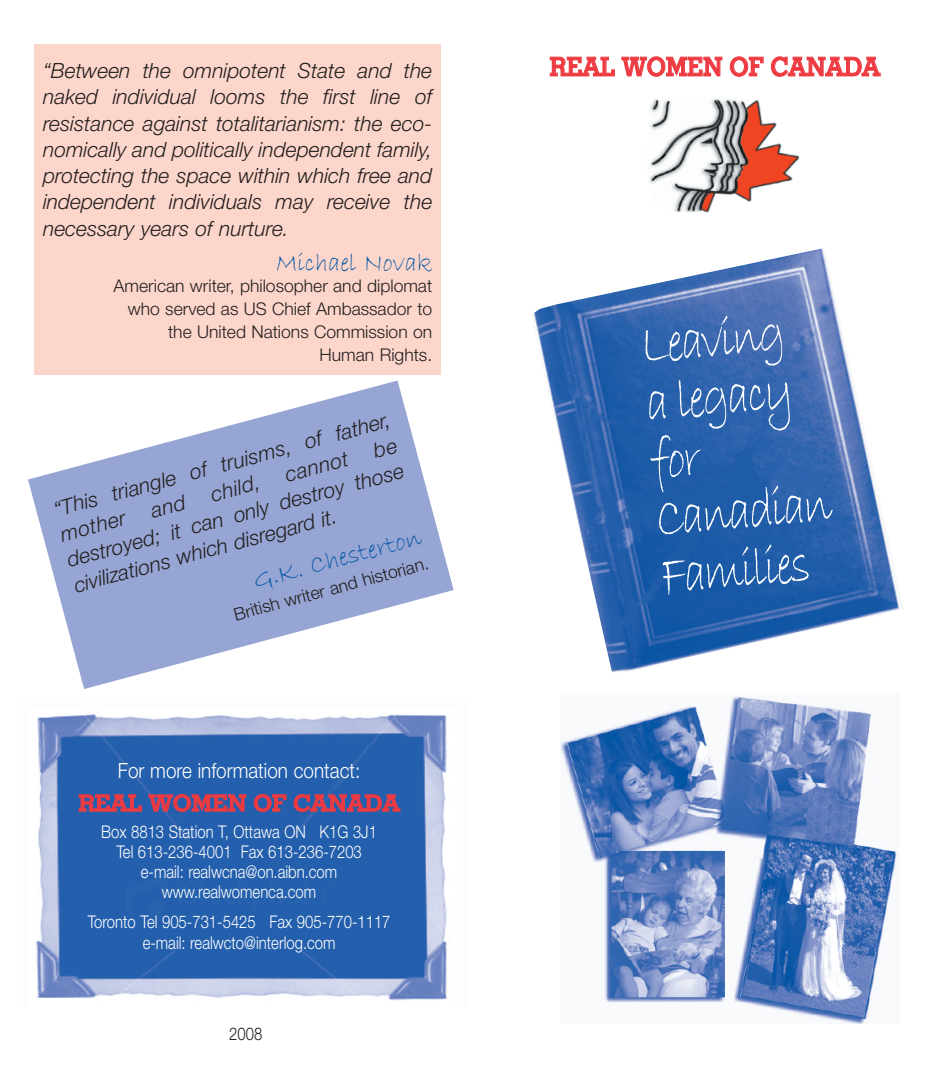
<style>
.page{position:relative;width:945px;height:1071px;background:#fff}
.page>*{position:absolute;margin:0;border:0;box-sizing:border-box;transform-origin:0 0}
.t1{font:57.75px/57.9px "Bradley Hand ITC";color:#fff;scale:.8 1}
.t2{font:500 28px "Stymie T";color:#ee3a41;scale:.9 1}
.t3{font:26.25px "Bradley Hand ITC";color:#0155a5}
.t4{font:26.25px "Bradley Hand ITC";color:#0155a5;scale:.95 1}
.t5{font:500 24.5px "Stymie T";color:#ee3a41}
.t6{font:italic 300 21px/26.2px "Helvetica Neue";color:#231f20;text-align:justify}
.t7{font:300 21px "Helvetica Neue";color:#fff;scale:.9 1}
.t8{font:300 17.5px/20.1px "Helvetica Neue";color:#fff;text-align:center;scale:.85 1}
.t9{font:300 17.5px/22.8px "Helvetica Neue";color:#231f20;text-align:right}
.t10{font:300 17.5px "Helvetica Neue";color:#231f20;scale:.85 1}
</style>
<div class="page">
<img style="left:534px;top:248px;width:366px;height:424px">
<img style="left:35px;top:714px;width:412px;height:286px">
<img style="left:649px;top:98px;width:151px;height:115px">
<div style="left:34px;top:44px;width:407px;height:331px;background:#fcd6ca"></div>
<img style="left:560px;top:696px;width:338px;height:328px">
<svg style="left:28px;top:381px;width:426px;height:308px;fill:#96a5d3"></svg>
<svg style="left:150px;top:494px;width:37px;height:24px"></svg>
<p class="t6" style="left:43px;top:57px;width:391px">“Between the omnipotent State and the naked individual looms the first line of resistance against totalitarianism: the eco&shy;nomically and politically independent family, protecting the space within which free and independent individuals may receive the necessary years of nurture.</p>
<p class="t4" style="left:276px;top:245px;width:166px">Michael Novak</p>
<p class="t9" style="left:114px;top:274px;width:320px">American writer, philosopher and diplomat who served as US Chief Ambassador to the United Nations Commission on<br>Human Rights.</p>
<p class="t6" style="left:51px;top:496px;width:349px;rotate:-15deg">“This triangle of truisms, of father, mother</p>
<p class="t6" style="left:57px;top:522px;width:349px;text-indent:324px;rotate:-15deg">be destroyed; it can only destroy those civilizations which disregard it.</p>
<p class="t6" style="left:282px;top:462px;width:66px;rotate:-15deg">cannot</p>
<p class="t6" style="left:208px;top:482px;width:52px;rotate:-15deg">child,</p>
<p class="t3" style="left:249px;top:565px;width:175px;rotate:-15deg">G.K. Chesterton</p>
<p class="t9" style="left:231px;top:603px;width:202px;rotate:-15deg">British writer and historian.</p>
<p class="t7" style="left:118px;top:758px;width:271px">For more information contact:</p>
<p class="t5" style="left:78px;top:788px;width:323px">REAL WOMEN OF CANADA</p>
<p class="t8" style="left:101px;top:821px;width:326px">Box 8813 Station T, Ottawa ON K1G 3J1<br>Tel 613-236-4001 Fax 613-236-7203 e-mail: realwcna@on.aibn.com www.realwomenca.com</p>
<p class="t8" style="left:88px;top:911px;width:358px;line-height:21px">Toronto Tel 905-731-5425 Fax 905-770-1117 e-mail: realwcto@interlog.com</p>
<p class="t10" style="left:229px;top:1023px;width:40px">2008</p>
<h2 class="t2" style="left:550px;top:50px;width:369px">REAL WOMEN OF CANADA</h2>
<h1 class="t1" style="left:638px;top:313px;width:222px;rotate:-5deg">Leaving a legacy for<br>Canadian<br>Families</h1>
</div>
